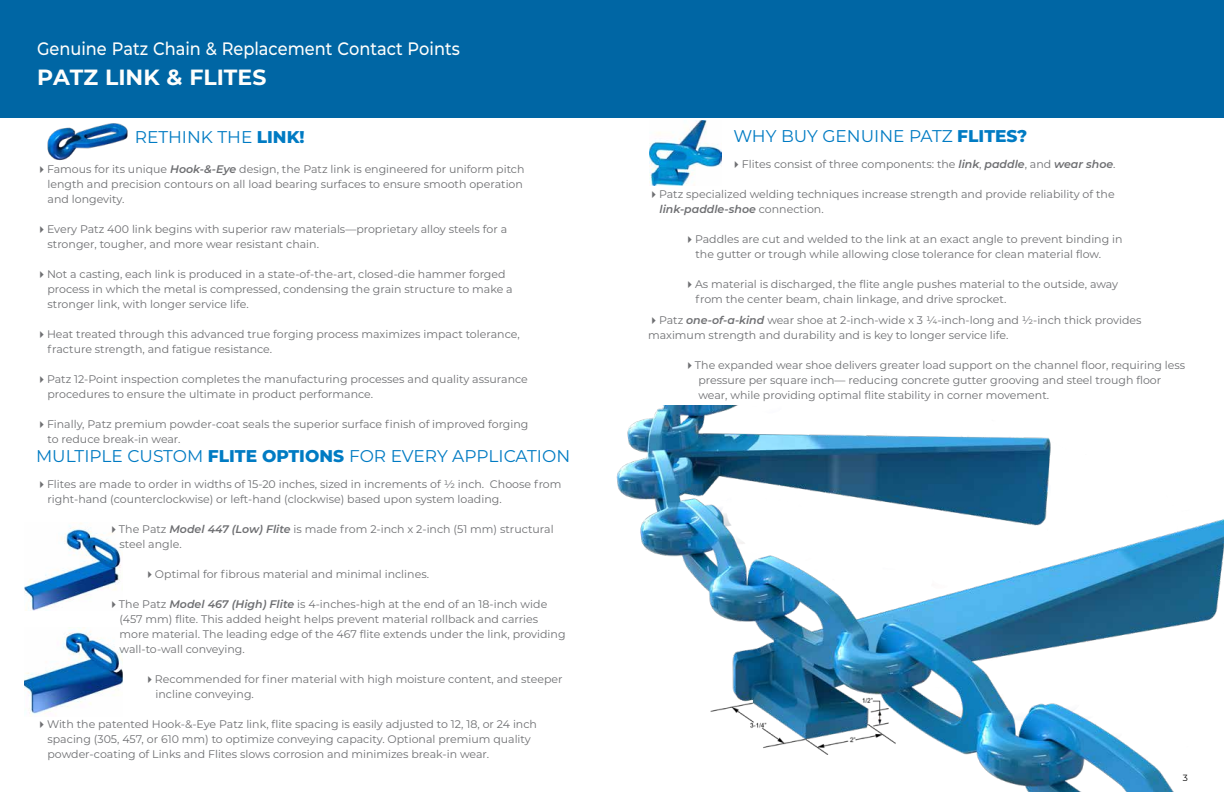
<style>
.page{position:relative;width:1224px;height:792px;background:#fff}
.page>*{position:absolute;margin:0;border:0;box-sizing:border-box;transform-origin:0 0}
.t1{font:700 22px "Montserrat";color:#fefefc}
.t2{font:500 18px "Montserrat";color:#fefefc;scale:.9 1}
.t3{font:17px "Montserrat";color:#007bc3}
.t4{font:11px/15px "Montserrat";color:#6e6f72}
.t5{font:9px "Montserrat";color:#000}
.s1{font-weight:800}
.s2{font-weight:600;font-style:italic}
</style>
<div class="page">
<div style="left:0;top:0;width:1224px;height:118px;background:#0066a4"></div>
<img style="left:24px;top:523px;width:99px;height:88px">
<img style="left:649px;top:120px;width:73px;height:65px">
<img style="left:24px;top:628px;width:99px;height:86px">
<img style="left:47px;top:123px;width:81px;height:38px">
<img style="left:616px;top:405px;width:608px;height:387px">
<h2 class="t2" style="left:37px;top:36px;width:471px">Genuine Patz Chain &amp; Replacement Contact Points</h2>
<h1 class="t1" style="left:37px;top:61px;width:231px">PATZ LINK &amp; FLITES</h1>
<h3 class="t3" style="left:135px;top:125px;width:171px">RETHINK THE <span class="s1">LINK!</span></h3>
<p class="t4" style="left:48px;top:161px;width:479px;text-indent:-12px">✔Famous for its unique <span class="s2">Hook-&amp;-Eye</span> design, the Patz link is engineered for uniform pitch length and precision contours on all load bearing surfaces to ensure smooth operation and longevity.</p>
<p class="t4" style="left:48px;top:221px;width:461px;text-indent:-12px">✔Every Patz 400 link begins with superior raw materials—proprietary alloy steels for a stronger, tougher, and more wear resistant chain.</p>
<p class="t4" style="left:48px;top:266px;width:467px;text-indent:-12px">✔Not a casting, each link is produced in a state-of-the-art, closed-die hammer forged process in which the metal is compressed, condensing the grain structure to make a stronger link, with longer service life.</p>
<p class="t4" style="left:48px;top:326px;width:474px;text-indent:-12px">✔Heat treated through this advanced true forging process maximizes impact tolerance, fracture strength, and fatigue resistance.</p>
<p class="t4" style="left:48px;top:371px;width:482px;text-indent:-12px">✔Patz 12-Point inspection completes the manufacturing processes and quality assurance procedures to ensure the ultimate in product performance.</p>
<p class="t4" style="left:48px;top:416px;width:482px;text-indent:-12px">✔Finally, Patz premium powder-coat seals the superior surface finish of improved forging to reduce break-in wear.</p>
<h3 class="t3" style="left:36px;top:444px;width:536px">MULTIPLE CUSTOM <span class="s1">FLITE OPTIONS</span> FOR EVERY APPLICATION</h3>
<p class="t4" style="left:48px;top:476px;width:515px;text-indent:-12px">✔Flites are made to order in widths of 15-20 inches, sized in increments of ½ inch. Choose from right-hand (counterclockwise) or left-hand (clockwise) based upon system loading.</p>
<p class="t4" style="left:120px;top:521px;width:436px;text-indent:-12px">✔The Patz <span class="s2">Model 447 (Low) Flite</span> is made from 2-inch x 2-inch (51 mm) structural steel angle.</p>
<p class="t4" style="left:144px;top:566px;width:287px">✔Optimal for fibrous material and minimal inclines.</p>
<p class="t4" style="left:120px;top:596px;width:448px;text-indent:-12px">✔The Patz <span class="s2">Model 467 (High) Flite</span> is 4-inches-high at the end of an 18-inch wide (457 mm) flite. This added height helps prevent material rollback and carries more material. The leading edge of the 467 flite extends under the link, providing wall-to-wall conveying.</p>
<p class="t4" style="left:156px;top:671px;width:409px;text-indent:-12px">✔Recommended for finer material with high moisture content, and steeper incline conveying.</p>
<p class="t4" style="left:48px;top:716px;width:491px;text-indent:-12px">✔With the patented Hook-&amp;-Eye Patz link, flite spacing is easily adjusted to 12, 18, or 24 inch spacing (305, 457, or 610 mm) to optimize conveying capacity. Optional premium quality powder-coating of Links and Flites slows corrosion and minimizes break-in wear.</p>
<h3 class="t3" style="left:733px;top:125px;width:296px">WHY BUY GENUINE PATZ <span class="s1">FLITES?</span></h3>
<p class="t4" style="left:731px;top:156px;width:386px">✔Flites consist of three components: the <span class="s2">link</span>, <span class="s2">paddle</span>, and <span class="s2">wear shoe</span>.</p>
<p class="t4" style="left:660px;top:186px;width:457px;text-indent:-12px">✔Patz specialized welding techniques increase strength and provide reliability of the <span class="s2">link-paddle-shoe</span> connection.</p>
<p class="t4" style="left:696px;top:231px;width:429px;text-indent:-12px">✔Paddles are cut and welded to the link at an exact angle to prevent binding in the gutter or trough while allowing close tolerance for clean material flow.</p>
<p class="t4" style="left:696px;top:276px;width:424px;text-indent:-12px">✔As material is discharged, the flite angle pushes material to the outside, away from the center beam, chain linkage, and drive sprocket.</p>
<p class="t4" style="left:648px;top:312px;width:495px">✔Patz <span class="s2">one-of-a-kind</span> wear shoe at 2-inch-wide x 3 1/4-inch-long and 1/2-inch thick provides maximum strength and durability and is key to longer service life.</p>
<p class="t4" style="left:698px;top:357px;width:488px;text-indent:-14px">✔The expanded wear shoe delivers greater load support on the channel floor, requiring less pressure per square inch— reducing concrete gutter grooving and steel trough floor wear, while providing optimal flite stability in corner movement.</p>
<p class="t5" style="left:1183px;top:771px;width:7px">3</p>
</div>
